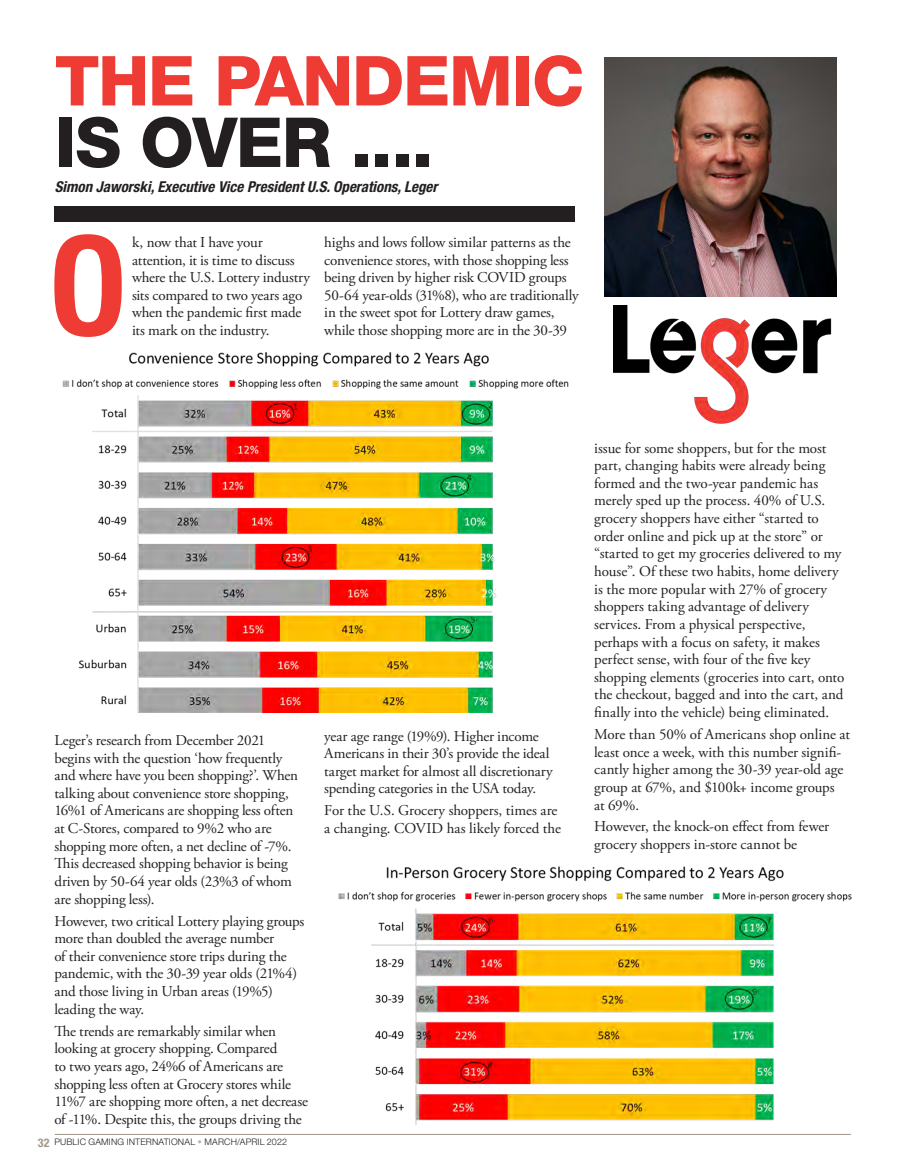
<style>
.page{position:relative;width:905px;height:1175px;background:#fff}
.page>*{position:absolute;margin:0;border:0;box-sizing:border-box;transform-origin:0 0}
.t1{font:700 condensed 138.45px "Helvetica Neue LT Std";color:#ee3b33}
.t2{font:800 69px/61.5px "Helvetica Neue LT Std";letter-spacing:-.02em;color:#ee3b33}
.t3{font:15px/17.5px "Adobe Garamond Pro";letter-spacing:-.01em;color:#231f20}
.t4{font:italic 700 condensed 15px "Helvetica Neue LT Std";color:#231f20}
.t5{font:300 9px "Helvetica Neue LT Std";letter-spacing:.015em;color:#231f20}
.s1{color:#231f20}
.s2{font-weight:700;font-stretch:condensed;font-size:12px;color:#a19689}
.s3{color:#beb6ad}
</style>
<div class="page">
<hr style="left:55px;top:1134px;width:795px;height:1px;background:#a19689">
<img style="left:604px;top:57px;width:232px;height:240px">
<img style="left:613px;top:305px;width:218px;height:119px">
<img style="left:62px;top:352px;width:507px;height:360px">
<img style="left:338px;top:866px;width:514px;height:258px">
<div style="left:54px;top:206px;width:521px;height:16px;background:#231f20"></div>
<p class="t2" style="left:55px;top:50px;width:531px">THE PANDEMIC<br><span class="s1">IS OVER ....</span></p>
<p class="t4" style="left:55px;top:178px;width:384px">Simon Jaworski, Executive Vice President U.S. Operations, Leger</p>
<p class="t1" style="left:50px;top:202px;width:78px">O</p>
<p class="t3" style="left:132px;top:234px;width:179px">k, now that I have your attention, it is time to discuss where the U.S. Lottery industry sits compared to two years ago when the pandemic first made its mark on the industry.</p>
<p class="t3" style="left:324px;top:234px;width:256px">highs and lows follow similar patterns as the convenience stores, with those shopping less being driven by higher risk COVID groups 50-64 year-olds (31%8), who are traditionally in the sweet spot for Lottery draw games, while those shopping more are in the 30-39</p>
<p class="t3" style="left:54px;top:732px;width:245px">Leger’s research from December 2021 begins with the question ‘how frequently and where have you been shopping?’. When talking about convenience store shopping, 16%1 of Americans are shopping less often at C-Stores, compared to 9%2 who are shopping more often, a net decline of -7%.<br>This decreased shopping behavior is being driven by 50-64 year olds (23%3 of whom are shopping less).</p>
<p class="t3" style="left:54px;top:912px;width:251px">However, two critical Lottery playing groups more than doubled the average number<br>of their convenience store trips during the pandemic, with the 30-39 year olds (21%4) and those living in Urban areas (19%5) leading the way.</p>
<p class="t3" style="left:54px;top:1022px;width:255px">The trends are remarkably similar when looking at grocery shopping. Compared<br>to two years ago, 24%6 of Americans are shopping less often at Grocery stores while 11%7 are shopping more often, a net decrease of -11%. Despite this, the groups driving the</p>
<p class="t5" style="left:38px;top:1135px;width:251px"><span class="s2">32</span> PUBLIC GAMING INTERNATIONAL <span class="s3">•</span> MARCH/APRIL 2022</p>
<p class="t3" style="left:324px;top:727px;width:230px">year age range (19%9). Higher income Americans in their 30’s provide the ideal target market for almost all discretionary spending categories in the USA today.</p>
<p class="t3" style="left:324px;top:802px;width:238px">For the U.S. Grocery shoppers, times are a changing. COVID has likely forced the</p>
<p class="t3" style="left:594px;top:439px;width:251px">issue for some shoppers, but for the most part, changing habits were already being formed and the two-year pandemic has merely sped up the process. 40% of U.S. grocery shoppers have either “started to order online and pick up at the store” or “started to get my groceries delivered to my house”. Of these two habits, home delivery is the more popular with 27% of grocery shoppers taking advantage of delivery services. From a physical perspective, perhaps with a focus on safety, it makes perfect sense, with four of the five key shopping elements (groceries into cart, onto the checkout, bagged and into the cart, and finally into the vehicle) being eliminated.</p>
<p class="t3" style="left:594px;top:726px;width:257px">More than 50% of Americans shop online at least once a week, with this number signifi&shy;cantly higher among the 30-39 year-old age group at 67%, and $100k+ income groups<br>at 69%.</p>
<p class="t3" style="left:594px;top:818px;width:236px">However, the knock-on effect from fewer grocery shoppers in-store cannot be</p>
</div>
